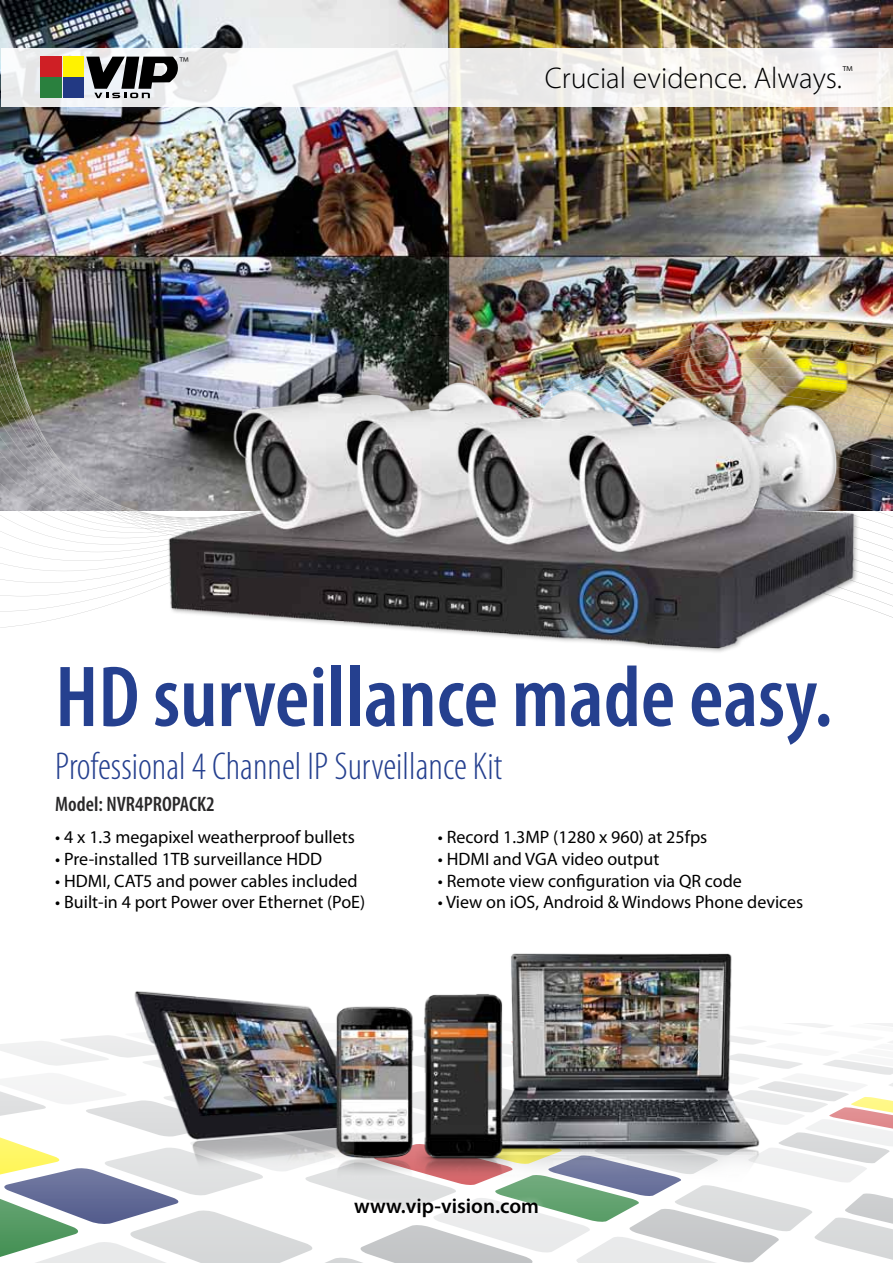
<style>
.page{position:relative;width:893px;height:1263px;background:#fff}
.page>*{position:absolute;margin:0;border:0;box-sizing:border-box;transform-origin:0 0}
.t1{font:600 condensed 87.45px "Myriad Pro";color:#25408f}
.t2{font:300 condensed 39px "Myriad Pro";color:#25408f}
.t3{font:300 30px "Myriad Pro";color:#000}
.t4{font:600 condensed 21px "Myriad Pro";color:#292829}
.t5{font:600 21px "Myriad Pro";color:#000}
.t6{font:18px "Myriad Pro";color:#000}
.t7{font:300 15.75px "Myriad Pro";color:#000}
</style>
<div class="page">
<svg style="left:0;top:1024px;width:893px;height:239px"></svg>
<img style="left:0;top:0;width:893px;height:510px">
<img style="left:0;top:277px;width:256px;height:351px">
<svg style="left:1px;top:48px;width:891px;height:59px"></svg>
<img style="left:162px;top:371px;width:698px;height:281px">
<svg style="left:86px;top:57px;width:92px;height:41px;background:#6c6d6f"></svg>
<div style="left:41px;top:57px;width:21px;height:20px;background:#cf1f25"></div>
<div style="left:41px;top:78px;width:21px;height:20px;background:#2a803e"></div>
<div style="left:63px;top:57px;width:21px;height:20px;background:#fff200"></div>
<div style="left:63px;top:78px;width:21px;height:20px;background:#223983"></div>
<img style="left:130px;top:953px;width:633px;height:253px">
<div style="left:348px;top:1191px;width:197px;height:33px;background:#fff;opacity:.75"></div>
<p class="t7" style="left:179px;top:54px;width:11px">™</p>
<h3 class="t3" style="left:545px;top:59px;width:309px">Crucial evidence. Always.<sup>™</sup></h3>
<h1 class="t1" style="left:55px;top:643px;width:779px">HD surveillance made easy.</h1>
<h2 class="t2" style="left:55px;top:743px;width:448px">Professional 4 Channel IP Surveillance Kit</h2>
<p class="t4" style="left:55px;top:791px;width:161px">Model: NVR4PROPACK2</p>
<p class="t6" style="left:55px;top:826px;width:301px">• 4 x 1.3 megapixel weatherproof bullets</p>
<p class="t6" style="left:55px;top:848px;width:268px">• Pre-installed 1TB surveillance HDD</p>
<p class="t6" style="left:55px;top:869px;width:304px">• HDMI, CAT5 and power cables included</p>
<p class="t6" style="left:55px;top:891px;width:311px">• Built-in 4 port Power over Ethernet (PoE)</p>
<p class="t6" style="left:438px;top:826px;width:271px">• Record 1.3MP (1280 x 960) at 25fps</p>
<p class="t6" style="left:438px;top:848px;width:223px">• HDMI and VGA video output</p>
<p class="t6" style="left:438px;top:869px;width:305px">• Remote view configuration via QR code</p>
<p class="t6" style="left:438px;top:891px;width:367px">• View on iOS, Android &amp; Windows Phone devices</p>
<p class="t5" style="left:354px;top:1193px;width:186px">www.vip-vision.com</p>
</div>
